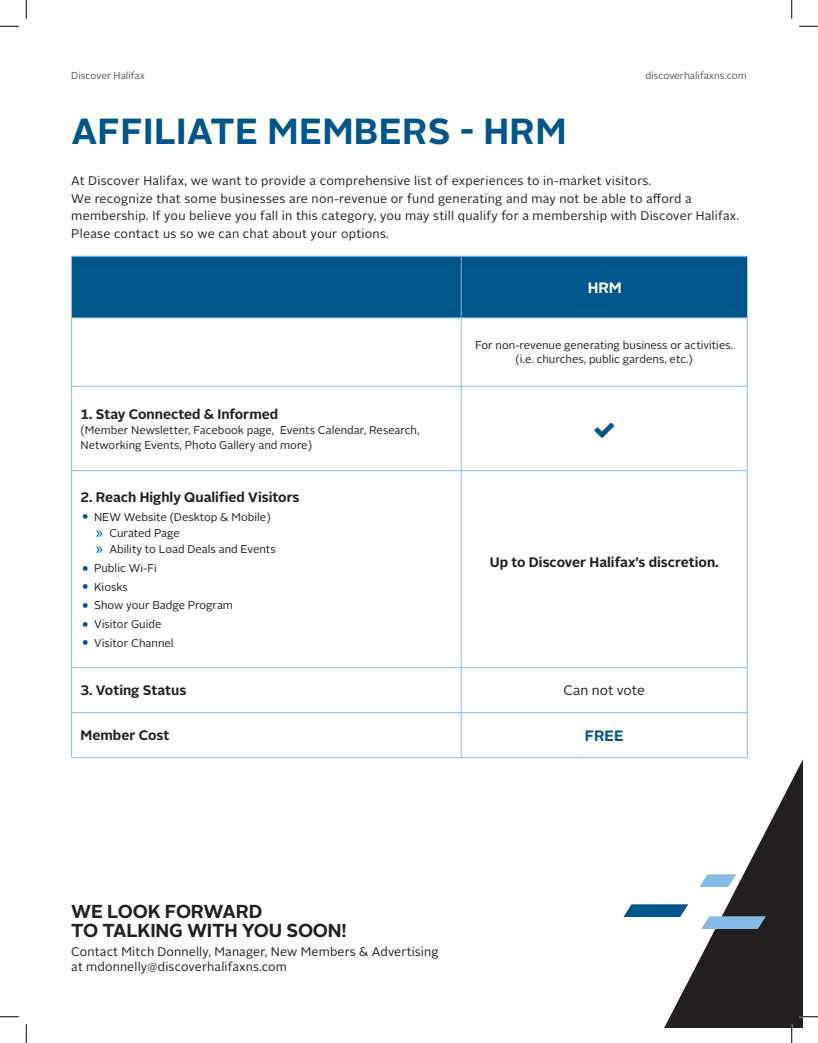
<style>
.page{position:relative;width:818px;height:1043px;background:#fff}
.page>*{position:absolute;margin:0;border:0;box-sizing:border-box;transform-origin:0 0}
.t1{font:700 36.25px "Alright Sans";letter-spacing:.01em;color:#00568a}
.t2{font:700 18.75px/18.8px "Alright Sans";letter-spacing:-.01em;color:#231f20}
.t3{font:700 15px "Alright Sans";color:#00568a}
.t4{font:700 15px "Alright Sans";color:#fff}
.t5{font:700 13.75px "Alright Sans";color:#231f20}
.t6{font:13.75px "Alright Sans";letter-spacing:-.005em;color:#231f20}
.t7{font:12.5px/17.5px "Alright Sans";letter-spacing:.02em;color:#231f20}
.t8{font:11.25px/16.2px "Alright Sans";color:#231f20}
.t9{font:10px "Alright Sans";color:#57585a}
.s1{font-size:17.5px;color:#00568a}
.s2{font-family:"Myriad Pro";font-size:17.5px;color:#00568a}
</style>
<div class="page">
<div style="left:72px;top:257px;width:675px;height:60px;background:#00568a"></div>
<hr style="left:72px;top:256px;width:389px;height:1px;background:#85bbe5">
<hr style="left:461px;top:257px;width:1px;height:60px;background:#85bbe5">
<hr style="left:461px;top:256px;width:286px;height:1px;background:#85bbe5">
<hr style="left:71px;top:318px;width:1px;height:68px;background:#85bbe5">
<hr style="left:71px;top:317px;width:390px;height:1px;background:#85bbe5">
<hr style="left:71px;top:386px;width:1px;height:84px;background:#85bbe5">
<hr style="left:71px;top:386px;width:390px;height:1px;background:#85bbe5">
<hr style="left:71px;top:471px;width:1px;height:196px;background:#85bbe5">
<hr style="left:71px;top:470px;width:390px;height:1px;background:#85bbe5">
<hr style="left:71px;top:668px;width:1px;height:44px;background:#85bbe5">
<hr style="left:71px;top:667px;width:390px;height:1px;background:#85bbe5">
<hr style="left:461px;top:317px;width:286px;height:1px;background:#85bbe5">
<hr style="left:461px;top:318px;width:1px;height:68px;background:#85bbe5">
<hr style="left:747px;top:318px;width:1px;height:68px;background:#85bbe5">
<hr style="left:461px;top:386px;width:286px;height:1px;background:#85bbe5">
<hr style="left:461px;top:386px;width:1px;height:84px;background:#85bbe5">
<hr style="left:747px;top:386px;width:1px;height:84px;background:#85bbe5">
<hr style="left:461px;top:470px;width:286px;height:1px;background:#85bbe5">
<hr style="left:461px;top:471px;width:1px;height:196px;background:#85bbe5">
<hr style="left:747px;top:471px;width:1px;height:196px;background:#85bbe5">
<hr style="left:461px;top:667px;width:286px;height:1px;background:#85bbe5">
<hr style="left:461px;top:668px;width:1px;height:44px;background:#85bbe5">
<hr style="left:747px;top:668px;width:1px;height:44px;background:#85bbe5">
<hr style="left:461px;top:712px;width:286px;height:1px;background:#85bbe5">
<hr style="left:71px;top:713px;width:1px;height:44px;background:#85bbe5">
<hr style="left:71px;top:712px;width:390px;height:1px;background:#85bbe5">
<hr style="left:71px;top:757px;width:390px;height:1px;background:#85bbe5">
<hr style="left:461px;top:713px;width:1px;height:44px;background:#85bbe5">
<hr style="left:747px;top:713px;width:1px;height:44px;background:#85bbe5">
<hr style="left:461px;top:757px;width:286px;height:1px;background:#85bbe5">
<svg style="left:664px;top:761px;width:138px;height:267px"></svg>
<svg style="left:701px;top:916px;width:65px;height:13px"></svg>
<svg style="left:699px;top:874px;width:37px;height:13px"></svg>
<svg style="left:623px;top:904px;width:65px;height:13px"></svg>
<svg style="left:0;top:25px;width:19px;height:2px"></svg>
<svg style="left:799px;top:25px;width:19px;height:2px"></svg>
<svg style="left:0;top:1016px;width:19px;height:1px"></svg>
<svg style="left:799px;top:1015px;width:19px;height:2px"></svg>
<svg style="left:25px;top:0;width:2px;height:19px"></svg>
<svg style="left:25px;top:1024px;width:2px;height:18px"></svg>
<svg style="left:791px;top:0;width:1px;height:19px"></svg>
<svg style="left:790px;top:1024px;width:2px;height:18px"></svg>
<p class="t9" style="left:71px;top:69px;width:75px">Discover Halifax</p>
<p class="t9" style="left:645px;top:69px;width:103px">discoverhalifaxns.com</p>
<h1 class="t1" style="left:71px;top:106px;width:496px">AFFILIATE MEMBERS - HRM</h1>
<p class="t7" style="left:71px;top:172px;width:669px">At Discover Halifax, we want to provide a comprehensive list of experiences to in-market visitors.<br>We recognize that some businesses are non-revenue or fund generating and may not be able to afford a membership. If you believe you fall in this category, you may still qualify for a membership with Discover Halifax.<br>Please contact us so we can chat about your options.</p>
<p class="t4" style="left:588px;top:277px;width:35px">HRM</p>
<p class="t5" style="left:81px;top:404px;width:199px">1. Stay Connected &amp; Informed</p>
<p class="t8" style="left:81px;top:422px;width:340px;line-height:15px">(Member Newsletter, Facebook page, Events Calendar, Research,<br>Networking Events, Photo Gallery and more)</p>
<p class="t5" style="left:81px;top:487px;width:220px">2. Reach Highly Qualified Visitors</p>
<p class="t8" style="left:96px;top:509px;width:181px;text-indent:-15px"><span class="s1">•</span> NEW Website (Desktop &amp; Mobile) <span class="s2">»</span> Curated Page<br><span class="s2">»</span> Ability to Load Deals and Events</p>
<p class="t8" style="left:81px;top:560px;width:78px"><span class="s1">•</span> Public Wi-Fi</p>
<p class="t8" style="left:81px;top:578px;width:49px"><span class="s1">•</span> Kiosks</p>
<p class="t8" style="left:81px;top:597px;width:154px"><span class="s1">•</span> Show your Badge Program</p>
<p class="t8" style="left:81px;top:616px;width:82px"><span class="s1">•</span> Visitor Guide</p>
<p class="t8" style="left:81px;top:635px;width:94px"><span class="s1">•</span> Visitor Channel</p>
<p class="t8" style="left:475px;top:339px;width:259px;line-height:13.8px;text-align:center">For non-revenue generating business or activities. (i.e. churches, public gardens, etc.)</p>
<p class="t5" style="left:490px;top:552px;width:230px">Up to Discover Halifax’s discretion.</p>
<p class="t5" style="left:81px;top:681px;width:107px">3. Voting Status</p>
<p class="t6" style="left:563px;top:681px;width:83px">Can not vote</p>
<p class="t5" style="left:81px;top:726px;width:90px">Member Cost</p>
<p class="t3" style="left:584px;top:725px;width:40px">FREE</p>
<h2 class="t2" style="left:71px;top:902px;width:277px">WE LOOK FORWARD<br>TO TALKING WITH YOU SOON!</h2>
<p class="t7" style="left:71px;top:944px;width:369px;line-height:15px">Contact Mitch Donnelly, Manager, New Members &amp; Advertising at mdonnelly@discoverhalifaxns.com</p>
</div>
